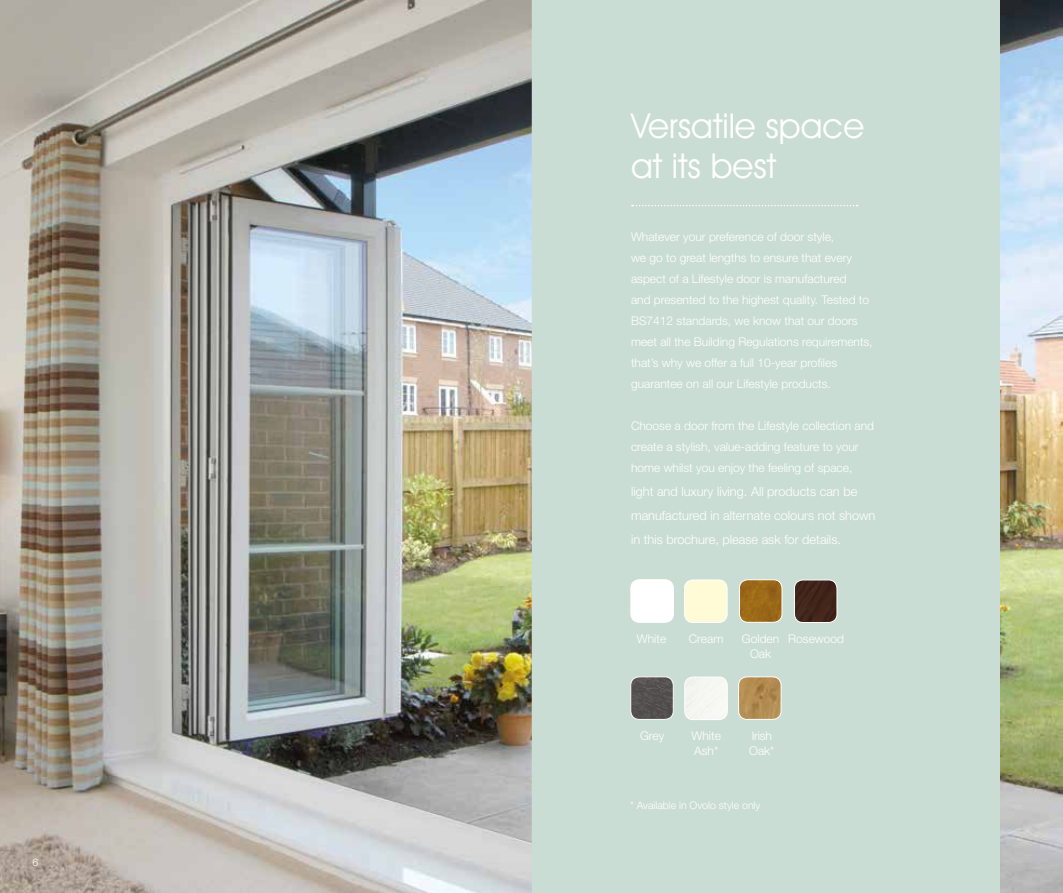
<style>
.page{position:relative;width:1063px;height:893px;background:#fff}
.page>*{position:absolute;margin:0;border:0;box-sizing:border-box;transform-origin:0 0}
.t1{font:34.5px/40.5px "Avant Garde IT Cby BT";color:#fff}
.t2{font:300 12.75px/24px "Helvetica Neue LT Std";color:#fff}
.t3{font:300 12px/21px "Helvetica Neue LT Std";color:#fff}
.t4{font:300 10.5px "Helvetica Neue LT Std";color:#fff}
</style>
<div class="page">
<img style="left:999px;top:0;width:64px;height:893px">
<div style="left:0;top:0;width:999px;height:893px;background:#caddd5"></div>
<img style="left:0;top:0;width:532px;height:893px">
<svg style="left:632px;top:205px;width:226px;height:1px"></svg>
<div style="left:685px;top:677px;width:42px;height:43px;background:#f6f7f2"></div>
<div style="left:684px;top:677px;width:44px;height:43px;border:1px solid #fff;border-radius:9px"></div>
<img style="left:740px;top:677px;width:41px;height:42px">
<div style="left:738px;top:676px;width:43px;height:44px;border:1px solid #fff;border-radius:9px"></div>
<div style="left:631px;top:580px;width:42px;height:42px;background:#fff;border-radius:9px"></div>
<div style="left:630px;top:579px;width:44px;height:44px;border:1px solid #fff;border-radius:9px"></div>
<div style="left:685px;top:580px;width:42px;height:42px;background:#fffbd6;border-radius:9px"></div>
<div style="left:684px;top:580px;width:43px;height:43px;border:1px solid #fff;border-radius:9px"></div>
<img style="left:794px;top:580px;width:43px;height:42px">
<div style="left:794px;top:580px;width:43px;height:43px;border:1px solid #fff;border-radius:9px"></div>
<img style="left:739px;top:580px;width:43px;height:42px">
<div style="left:739px;top:579px;width:43px;height:44px;border:1px solid #fff;border-radius:9px"></div>
<img style="left:632px;top:678px;width:40px;height:40px">
<div style="left:630px;top:676px;width:44px;height:44px;border:1px solid #fff;border-radius:9px"></div>
<p class="t4" style="left:32px;top:856px;width:7px">6</p>
<h1 class="t1" style="left:631px;top:105px;width:235px">Versatile space at its best</h1>
<p class="t3" style="left:631px;top:226px;width:243px">Whatever your preference of door style,<br>we go to great lengths to ensure that every aspect of a Lifestyle door is manufactured<br>and presented to the highest quality. Tested to BS7412 standards, we know that our doors meet all the Building Regulations requirements, that’s why we offer a full 10-year profiles guarantee on all our Lifestyle products.</p>
<p class="t3" style="left:631px;top:415px;width:244px">Choose a door from the Lifestyle collection and create a stylish, value-adding feature to your home whilst you enjoy the feeling of space,</p>
<p class="t2" style="left:631px;top:479px;width:246px">light and luxury living. All products can be manufactured in alternate colours not shown in this brochure, please ask for details.</p>
<p class="t3" style="left:637px;top:628px;width:31px">White</p>
<p class="t3" style="left:689px;top:628px;width:36px">Cream</p>
<p class="t3" style="left:750px;top:631px;width:96px;line-height:14.9px;text-indent:-8px">Golden Rosewood<br>Oak</p>
<p class="t3" style="left:640px;top:725px;width:26px">Grey</p>
<p class="t3" style="left:692px;top:728px;width:31px;line-height:15px">White<br>Ash*</p>
<p class="t3" style="left:749px;top:728px;width:27px;line-height:15px">Irish<br>Oak*</p>
<p class="t4" style="left:630px;top:799px;width:132px">* Available in Ovolo style only</p>
</div>
